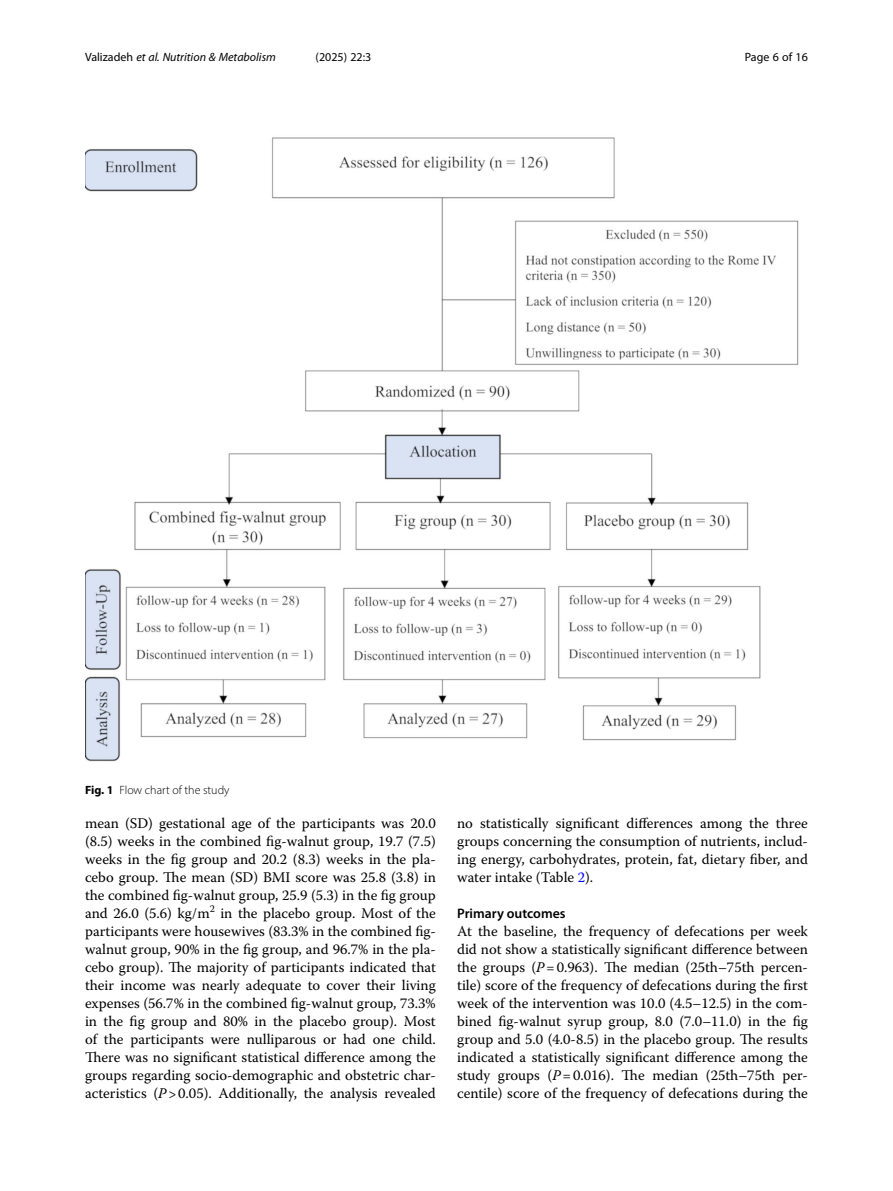
<style>
.page{position:relative;width:893px;height:1191px;background:#fff}
.page>*{position:absolute;margin:0;border:0;box-sizing:border-box;transform-origin:0 0}
.Body_Text_Indent{font:14.7px/18px "Warnock Pro";color:#000;text-align:justify}
.Body_Text{font:14.7px/18px "Warnock Pro";color:#000;text-align:justify}
.Head_2{font:600 13.8px "Myriad Pro";color:#000}
.t1{font:italic 12px "Myriad Pro";color:#000}
.Figure_Caption{font:300 12px "Myriad Pro";color:#000}
.t2{font:12px "Myriad Pro";color:#000}
.s1{font-style:normal}
.s2{font-weight:700}
.s3{font-style:italic}
.s4{color:#00f}
</style>
<div class="page">
<img style="left:85px;top:137px;width:714px;height:625px">
<p class="t1" style="left:85px;top:50px;width:192px"><span class="s1">Valizadeh</span> et al. Nutrition &amp; Metabolism</p>
<p class="t2" style="left:316px;top:50px;width:57px">(2025) 22:3</p>
<p class="t2" style="left:745px;top:50px;width:65px">Page 6 of 16</p>
<p class="Figure_Caption" style="left:85px;top:783px;width:146px"><span class="s2">Fig. 1</span> Flow chart of the study</p>
<p class="Body_Text_Indent" style="left:85px;top:814px;width:352px">mean (SD) gestational age of the participants was 20.0 (8.5) weeks in the combined fig-walnut group, 19.7 (7.5) weeks in the fig group and 20.2 (8.3) weeks in the pla&shy;cebo group. The mean (SD) BMI score was 25.8 (3.8) in the combined fig-walnut group, 25.9 (5.3) in the fig group and 26.0 (5.6) kg/m<sup>2</sup> in the placebo group. Most of the participants were housewives (83.3% in the combined fig&shy;walnut group, 90% in the fig group, and 96.7% in the pla&shy;cebo group). The majority of participants indicated that their income was nearly adequate to cover their living expenses (56.7% in the combined fig-walnut group, 73.3% in the fig group and 80% in the placebo group). Most of the participants were nulliparous or had one child.<br>There was no significant statistical difference among the groups regarding socio-demographic and obstetric char&shy;acteristics (<span class="s3">P</span>&gt;0.05). Additionally, the analysis revealed</p>
<p class="Body_Text_Indent" style="left:457px;top:814px;width:352px">no statistically significant differences among the three groups concerning the consumption of nutrients, includ&shy;ing energy, carbohydrates, protein, fat, dietary fiber, and water intake (Table <span class="s4">2</span>).</p>
<p class="Head_2" style="left:457px;top:905px;width:110px">Primary outcomes</p>
<p class="Body_Text" style="left:457px;top:922px;width:352px">At the baseline, the frequency of defecations per week did not show a statistically significant difference between the groups (<span class="s3">P</span>=0.963). The median (25th–75th percen&shy;tile) score of the frequency of defecations during the first week of the intervention was 10.0 (4.5–12.5) in the com&shy;bined fig-walnut syrup group, 8.0 (7.0–11.0) in the fig group and 5.0 (4.0-8.5) in the placebo group. The results indicated a statistically significant difference among the study groups (<span class="s3">P</span>=0.016). The median (25th–75th per&shy;centile) score of the frequency of defecations during the</p>
</div>
